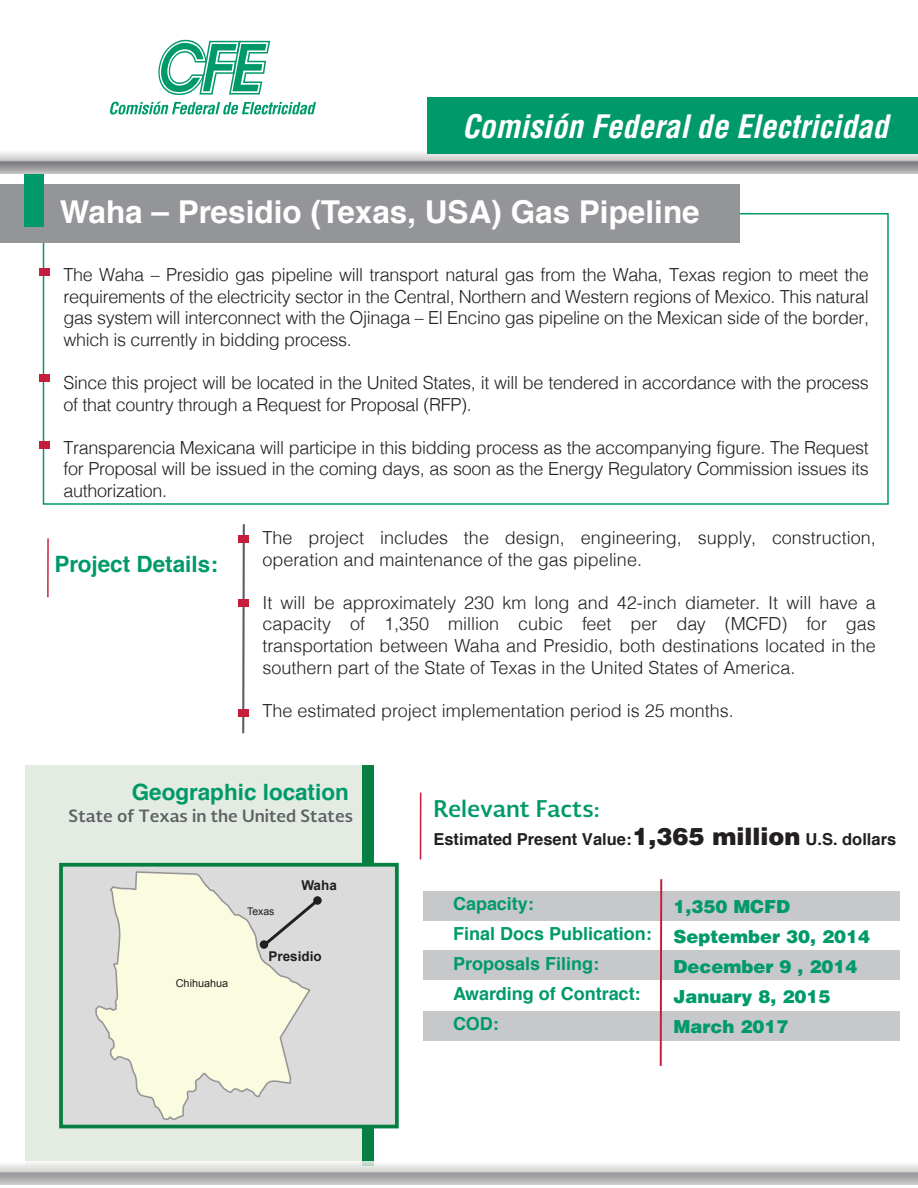
<style>
.page{position:relative;width:918px;height:1188px;background:#fff}
.page>*{position:absolute;margin:0;border:0;box-sizing:border-box;transform-origin:0 0}
.t1{font:700 31.5px "Helvetica";color:#fff}
.t2{font:italic 700 condensed 31.5px "Helvetica LT Std";color:#fff}
.t3{font:700 22.5px "Helvetica";color:#009a6a}
.t4{font:700 22.5px "Soberana Sans";color:#009a6a}
.t5{font:300 18px/21.6px "Helvetica";letter-spacing:-.02em;color:#231f20;text-align:justify}
.t6{font:300 18px/21.6px "Helvetica";color:#231f20}
.t7{font:700 18px/30px "Helvetica";color:#009a6a}
.t8{font:900 18px/30px "Helvetica LT Std";color:#009a6a}
.t9{font:700 16.5px "Helvetica";color:#231f20}
.t10{font:700 16.5px "Soberana Sans";color:#5c6065}
.t11{font:700 13.5px "Arial";color:#231f20}
.t12{font:10.8px "Arial";color:#231f20}
.t13{font:10.5px "Arial";color:#231f20}
.s1{font-family:"Helvetica LT Std";font-weight:900;font-size:24px}
</style>
<div class="page">
<div style="left:0;top:184px;width:740px;height:59px;background:#939598"></div>
<div style="left:24px;top:173px;width:20px;height:54px;background:#009a6a"></div>
<div style="left:423px;top:892px;width:477px;height:29px;background:#c7c8ca"></div>
<div style="left:423px;top:951px;width:477px;height:29px;background:#c7c8ca"></div>
<div style="left:423px;top:1011px;width:477px;height:29px;background:#c7c8ca"></div>
<div style="left:26px;top:765px;width:348px;height:401px;background:#e3ebe2"></div>
<svg style="left:0;top:150px;width:918px;height:23px;background:#b6b5b7"></svg>
<hr style="left:47px;top:538px;width:2px;height:59px;background:#c41e3c">
<hr style="left:420px;top:793px;width:1px;height:66px;background:#c41e3c">
<svg style="left:659px;top:879px;width:4px;height:187px"></svg>
<svg style="left:241px;top:524px;width:5px;height:210px"></svg>
<div style="left:238px;top:599px;width:10px;height:8px;background:#c41e3c"></div>
<div style="left:238px;top:709px;width:10px;height:7px;background:#c41e3c"></div>
<div style="left:238px;top:535px;width:10px;height:7px;background:#c41e3c"></div>
<div style="left:39px;top:268px;width:11px;height:8px;background:#c41e3c"></div>
<div style="left:39px;top:374px;width:11px;height:8px;background:#c41e3c"></div>
<div style="left:39px;top:441px;width:11px;height:7px;background:#c41e3c"></div>
<div style="left:362px;top:765px;width:12px;height:401px;background:#058042"></div>
<div style="left:59px;top:863px;width:340px;height:265px;background:#dadbda;border:4px solid #058042"></div>
<svg style="left:95px;top:871px;width:216px;height:249px"></svg>
<svg style="left:258px;top:896px;width:57px;height:55px"></svg>
<div style="left:313px;top:896px;width:9px;height:9px;background:#231f20;border-radius:50%"></div>
<div style="left:260px;top:940px;width:8px;height:9px;background:#231f20;border-radius:50%"></div>
<div style="left:428px;top:97px;width:490px;height:57px;background:#009a6a"></div>
<svg style="left:158px;top:39px;width:112px;height:56px"></svg>
<svg style="left:110px;top:102px;width:206px;height:13px"></svg>
<svg style="left:0;top:1161px;width:918px;height:24px;background:#cac9ca"></svg>
<h1 class="t2" style="left:462px;top:107px;width:428px">Comisión Federal de Electricidad</h1>
<h1 class="t1" style="left:60px;top:187px;width:642px">Waha – Presidio (Texas, USA) Gas Pipeline</h1>
<p class="t5" style="left:63px;top:263px;width:807px">The Waha – Presidio gas pipeline will transport natural gas from the Waha, Texas region to meet the requirements of the electricity sector in the Central, Northern and Western regions of Mexico. This natural gas system will interconnect with the Ojinaga – El Encino gas pipeline on the Mexican side of the border, which is currently in bidding process.</p>
<p class="t5" style="left:63px;top:371px;width:807px">Since this project will be located in the United States, it will be tendered in accordance with the process of that country through a Request for Proposal (RFP).</p>
<p class="t5" style="left:63px;top:435px;width:807px">Transparencia Mexicana will participe in this bidding process as the accompanying figure. The Request for Proposal will be issued in the coming days, as soon as the Energy Regulatory Commission issues its authorization.</p>
<p class="t3" style="left:54px;top:546px;width:165px">Project Details:</p>
<p class="t6" style="left:262px;top:526px;width:615px">The project includes the design, engineering, supply, construction, operation and maintenance of the gas pipeline.</p>
<p class="t5" style="left:262px;top:590px;width:615px">It will be approximately 230 km long and 42-inch diameter. It will have a capacity of 1,350 million cubic feet per day (MCFD) for gas transportation between Waha and Presidio, both destinations located in the southern part of the State of Texas in the United States of America.</p>
<p class="t6" style="left:262px;top:698px;width:473px">The estimated project implementation period is 25 months.</p>
<p class="t3" style="left:132px;top:774px;width:219px">Geographic location</p>
<p class="t10" style="left:69px;top:805px;width:286px">State of Texas in the United States</p>
<p class="t13" style="left:247px;top:904px;width:29px">Texas</p>
<p class="t11" style="left:301px;top:876px;width:37px">Waha</p>
<p class="t12" style="left:176px;top:976px;width:54px">Chihuahua</p>
<p class="t11" style="left:269px;top:948px;width:55px">Presidio</p>
<p class="t4" style="left:433px;top:793px;width:168px">Relevant Facts:</p>
<p class="t9" style="left:433px;top:826px;width:464px">Estimated Present Value:<span class="s1">1,365 million</span> U.S. dollars</p>
<p class="t7" style="left:453px;top:889px;width:200px">Capacity:<br>Final Docs Publication:<br>Proposals Filing:<br>Awarding of Contract:<br>COD:</p>
<p class="t8" style="left:673px;top:891px;width:198px">1,350 MCFD<br>September 30, 2014<br>December 9 , 2014<br>January 8, 2015<br>March 2017</p>
</div>
